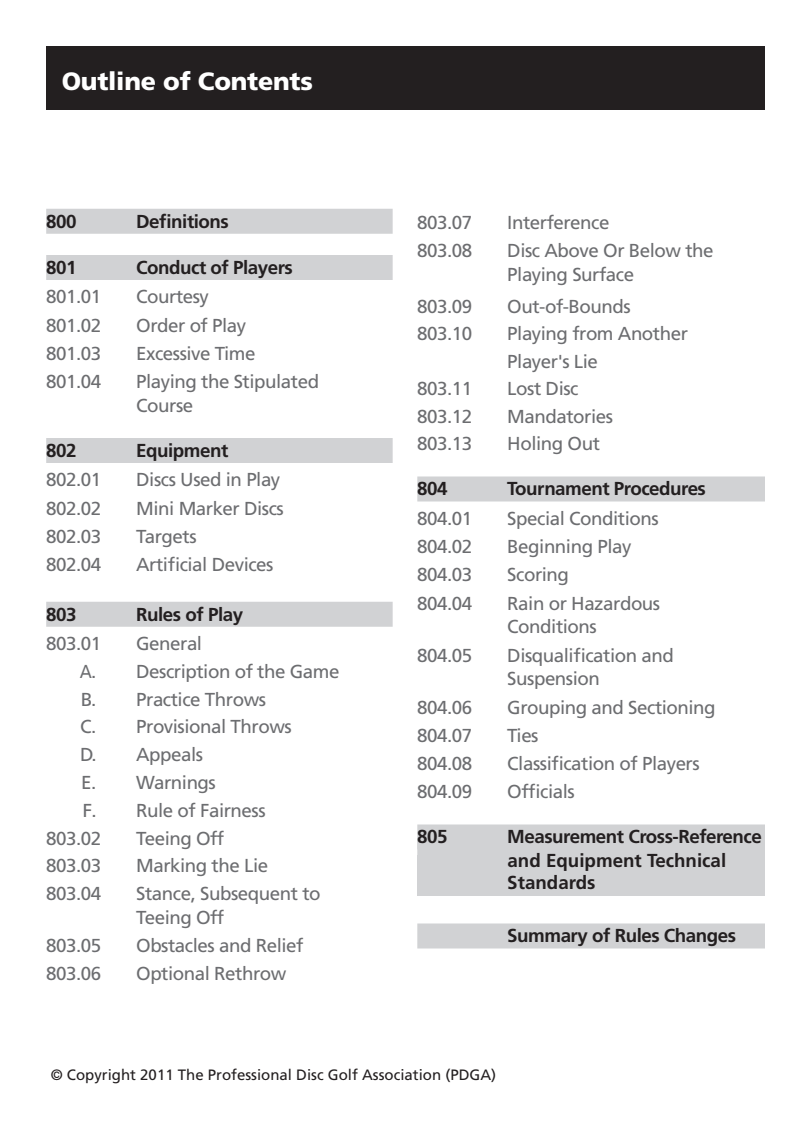
<style>
.page{position:relative;width:810px;height:1125px;background:#fff}
.page>*{position:absolute;margin:0;border:0;box-sizing:border-box;transform-origin:0 0}
.t1{font:900 25px "Frutiger";letter-spacing:-.01em;color:#fff}
.t2{font:18.75px/23.8px "Frutiger";letter-spacing:-.025em;color:#6c6d70}
.t3{font:700 18.75px "Frutiger";letter-spacing:-.025em;color:#231f20}
.t4{font:700 18.75px/22.5px "Frutiger";color:#231f20}
.t5{font:18.75px "Frutiger";letter-spacing:-.025em;color:#6c6d70;scale:.9 1}
.t6{font:18.75px "Frutiger";letter-spacing:-.025em;color:#6c6d70;scale:1.04 1}
.t7{font:15px "Frutiger";color:#231f20}
</style>
<div class="page">
<div style="left:47px;top:46px;width:718px;height:64px;background:#231f20"></div>
<div style="left:46px;top:209px;width:347px;height:25px;background:#d1d2d4"></div>
<div style="left:46px;top:255px;width:347px;height:25px;background:#d1d2d4"></div>
<div style="left:46px;top:438px;width:347px;height:25px;background:#d1d2d4"></div>
<div style="left:46px;top:602px;width:347px;height:25px;background:#d1d2d4"></div>
<div style="left:418px;top:855px;width:347px;height:40px;background:#d1d2d4"></div>
<div style="left:417px;top:477px;width:348px;height:25px;background:#d1d2d4"></div>
<div style="left:417px;top:825px;width:348px;height:25px;background:#d1d2d4"></div>
<div style="left:417px;top:842px;width:348px;height:25px;background:#d1d2d4"></div>
<div style="left:417px;top:924px;width:348px;height:25px;background:#d1d2d4"></div>
<p class="t1" style="left:62px;top:66px;width:253px">Outline of Contents</p>
<p class="t3" style="left:46px;top:210px;width:32px">800</p>
<p class="t3" style="left:136px;top:210px;width:94px">Definitions</p>
<p class="t3" style="left:46px;top:256px;width:32px">801</p>
<p class="t3" style="left:136px;top:256px;width:158px">Conduct of Players</p>
<p class="t2" style="left:46px;top:285px;width:56px">801.01</p>
<p class="t2" style="left:136px;top:285px;width:74px">Courtesy</p>
<p class="t2" style="left:46px;top:313px;width:56px">801.02</p>
<p class="t2" style="left:136px;top:313px;width:112px">Order of Play</p>
<p class="t2" style="left:46px;top:341px;width:56px">801.03</p>
<p class="t2" style="left:136px;top:341px;width:121px">Excessive Time</p>
<p class="t2" style="left:46px;top:369px;width:56px">801.04</p>
<p class="t2" style="left:136px;top:369px;width:184px">Playing the Stipulated<br>Course</p>
<p class="t3" style="left:46px;top:439px;width:32px">802</p>
<p class="t3" style="left:136px;top:439px;width:94px">Equipment</p>
<p class="t2" style="left:46px;top:468px;width:56px">802.01</p>
<p class="t2" style="left:136px;top:468px;width:146px">Discs Used in Play</p>
<p class="t2" style="left:46px;top:496px;width:56px">802.02</p>
<p class="t2" style="left:136px;top:496px;width:149px">Mini Marker Discs</p>
<p class="t2" style="left:46px;top:524px;width:56px">802.03</p>
<p class="t2" style="left:136px;top:524px;width:62px">Targets</p>
<p class="t2" style="left:46px;top:552px;width:56px">802.04</p>
<p class="t2" style="left:136px;top:552px;width:139px">Artificial Devices</p>
<p class="t3" style="left:46px;top:603px;width:32px">803</p>
<p class="t3" style="left:136px;top:603px;width:108px">Rules of Play</p>
<p class="t2" style="left:46px;top:631px;width:56px">803.01</p>
<p class="t2" style="left:136px;top:631px;width:67px">General</p>
<p class="t5" style="left:80px;top:660px;width:290px">A. Description of the Game</p>
<p class="t2" style="left:81px;top:687px;width:187px">B. Practice Throws</p>
<p class="t2" style="left:80px;top:715px;width:213px">C. Provisional Throws</p>
<p class="t2" style="left:80px;top:743px;width:125px">D. Appeals</p>
<p class="t2" style="left:81px;top:770px;width:136px">E. Warnings</p>
<p class="t6" style="left:82px;top:799px;width:178px">F. Rule of Fairness</p>
<p class="t2" style="left:46px;top:826px;width:56px">803.02</p>
<p class="t2" style="left:136px;top:826px;width:89px">Teeing Off</p>
<p class="t2" style="left:46px;top:854px;width:56px">803.03</p>
<p class="t2" style="left:136px;top:854px;width:134px">Marking the Lie</p>
<p class="t2" style="left:46px;top:882px;width:56px">803.04</p>
<p class="t2" style="left:136px;top:882px;width:186px">Stance, Subsequent to<br>Teeing Off</p>
<p class="t2" style="left:46px;top:933px;width:56px">803.05</p>
<p class="t2" style="left:136px;top:933px;width:169px">Obstacles and Relief</p>
<p class="t2" style="left:46px;top:961px;width:56px">803.06</p>
<p class="t2" style="left:136px;top:961px;width:152px">Optional Rethrow</p>
<p class="t2" style="left:417px;top:210px;width:56px">803.07</p>
<p class="t2" style="left:507px;top:210px;width:104px">Interference</p>
<p class="t2" style="left:417px;top:238px;width:56px">803.08</p>
<p class="t2" style="left:507px;top:238px;width:208px">Disc Above Or Below the<br>Playing Surface</p>
<p class="t2" style="left:417px;top:294px;width:56px">803.09</p>
<p class="t2" style="left:507px;top:294px;width:125px">Out-of-Bounds</p>
<p class="t2" style="left:417px;top:322px;width:56px">803.10</p>
<p class="t2" style="left:507px;top:320px;width:182px;line-height:27.5px">Playing from Another<br>Player's Lie</p>
<p class="t2" style="left:417px;top:377px;width:56px">803.11</p>
<p class="t2" style="left:507px;top:377px;width:73px">Lost Disc</p>
<p class="t2" style="left:417px;top:404px;width:56px">803.12</p>
<p class="t2" style="left:507px;top:404px;width:107px">Mandatories</p>
<p class="t2" style="left:417px;top:432px;width:56px">803.13</p>
<p class="t2" style="left:507px;top:432px;width:94px">Holing Out</p>
<p class="t3" style="left:417px;top:478px;width:32px">804</p>
<p class="t3" style="left:507px;top:478px;width:200px">Tournament Procedures</p>
<p class="t2" style="left:417px;top:506px;width:56px">804.01</p>
<p class="t2" style="left:507px;top:506px;width:153px">Special Conditions</p>
<p class="t2" style="left:417px;top:534px;width:56px">804.02</p>
<p class="t2" style="left:507px;top:534px;width:126px">Beginning Play</p>
<p class="t2" style="left:417px;top:563px;width:56px">804.03</p>
<p class="t2" style="left:507px;top:563px;width:63px">Scoring</p>
<p class="t2" style="left:417px;top:591px;width:56px">804.04</p>
<p class="t2" style="left:507px;top:591px;width:154px">Rain or Hazardous<br>Conditions</p>
<p class="t2" style="left:417px;top:643px;width:56px">804.05</p>
<p class="t2" style="left:507px;top:643px;width:168px">Disqualification and<br>Suspension</p>
<p class="t2" style="left:417px;top:695px;width:56px">804.06</p>
<p class="t2" style="left:507px;top:695px;width:210px">Grouping and Sectioning</p>
<p class="t2" style="left:417px;top:723px;width:56px">804.07</p>
<p class="t2" style="left:507px;top:723px;width:33px">Ties</p>
<p class="t2" style="left:417px;top:751px;width:56px">804.08</p>
<p class="t2" style="left:507px;top:751px;width:194px">Classification of Players</p>
<p class="t2" style="left:417px;top:780px;width:56px">804.09</p>
<p class="t2" style="left:507px;top:780px;width:69px">Officials</p>
<p class="t3" style="left:417px;top:826px;width:32px">805</p>
<p class="t3" style="left:507px;top:826px;width:256px">Measurement Cross-Reference</p>
<p class="t4" style="left:507px;top:849px;width:220px">and Equipment Technical<br>Standards</p>
<p class="t3" style="left:507px;top:925px;width:230px">Summary of Rules Changes</p>
<p class="t7" style="left:51px;top:1066px;width:447px">© Copyright 2011 The Professional Disc Golf Association (PDGA)</p>
</div>
